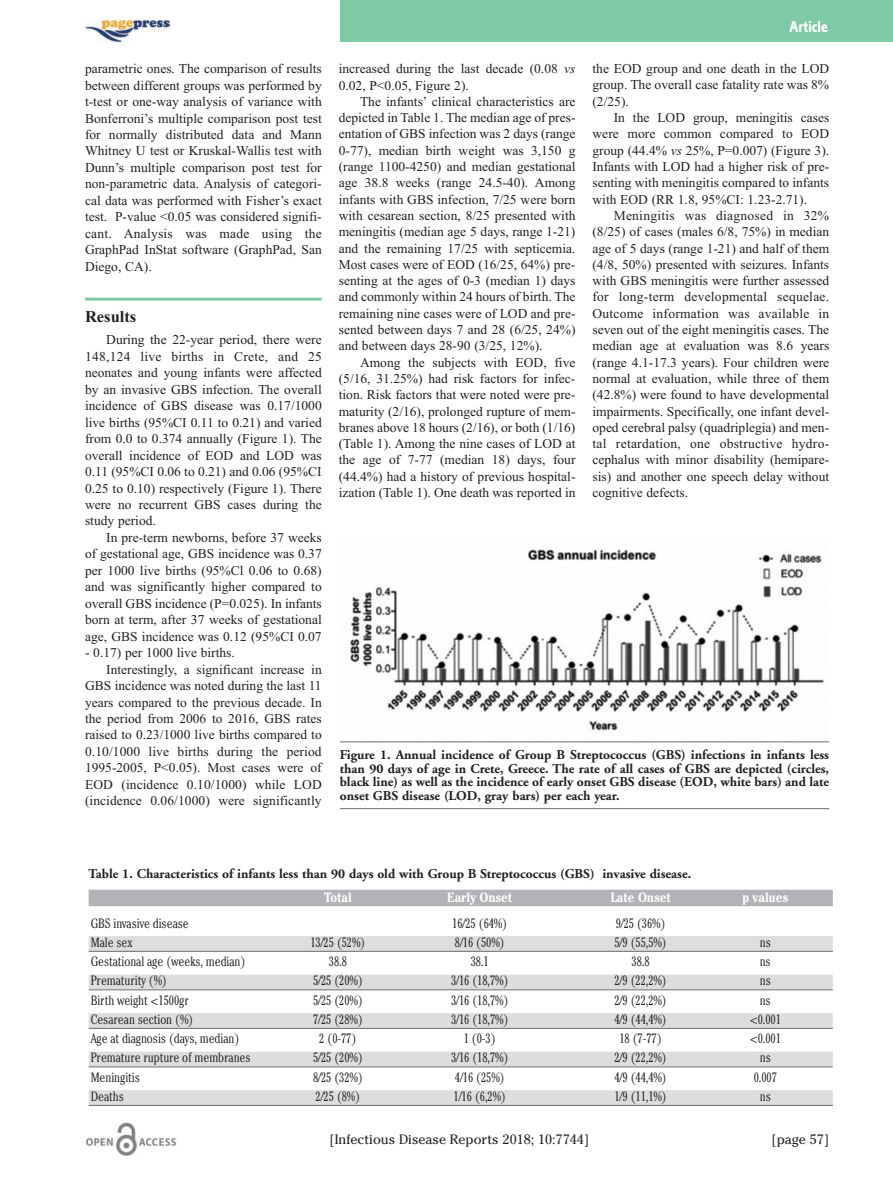
<style>
.page{position:relative;width:893px;height:1191px;background:#fff}
.page>*{position:absolute;margin:0;border:0;box-sizing:border-box;transform-origin:0 0}
.t1{font:700 16.5px "Times New Roman";color:#231f20}
.t2{font:16.5px "Corinthian Bold Condensed Plain";color:#fff}
.t3{font:13.5px/16.4px "Times New Roman";color:#231f20;text-align:justify}
.t4{font:300 condensed 13.5px "Cheltenham";letter-spacing:-.01em;color:#231f20}
.t5{font:700 13.5px/13.5px "Adobe Garamond";color:#231f20;text-align:justify}
.t6{font:13.5px "Cheltenham";color:#231f20}
.t7{font:700 condensed 13.5px "Cheltenham";letter-spacing:-.01em;color:#fff}
.s1{font-style:italic}
</style>
<div class="page">
<hr style="left:85px;top:298px;width:237px;height:3px;background:#7dcaa4">
<div style="left:340px;top:0;width:553px;height:42px;background:#7dcaa4"></div>
<img style="left:86px;top:1123px;width:91px;height:33px">
<img style="left:85px;top:19px;width:85px;height:24px">
<hr style="left:340px;top:741px;width:489px;height:1px;background:#6c6d70">
<hr style="left:340px;top:808px;width:489px;height:1px;background:#6c6d70">
<img style="left:350px;top:549px;width:475px;height:182px">
<div style="left:89px;top:889px;width:744px;height:17px;background:#b2b3b7"></div>
<div style="left:89px;top:936px;width:744px;height:15px;background:#dcdddf"></div>
<hr style="left:89px;top:951px;width:744px;height:1px;background:#6c6d70">
<div style="left:89px;top:974px;width:744px;height:15px;background:#dcdddf"></div>
<hr style="left:89px;top:989px;width:744px;height:1px;background:#6c6d70">
<div style="left:89px;top:1013px;width:744px;height:15px;background:#dcdddf"></div>
<hr style="left:89px;top:1028px;width:744px;height:1px;background:#6c6d70">
<div style="left:89px;top:1051px;width:744px;height:15px;background:#dcdddf"></div>
<hr style="left:89px;top:1066px;width:744px;height:1px;background:#6c6d70">
<div style="left:89px;top:1090px;width:744px;height:15px;background:#dcdddf"></div>
<hr style="left:89px;top:1105px;width:744px;height:1px;background:#6c6d70">
<p class="t3" style="left:85px;top:60px;width:238px">parametric ones. The comparison of results between different groups was performed by t-test or one-way analysis of variance with Bonferroni’s multiple comparison post test for normally distributed data and Mann Whitney U test or Kruskal-Wallis test with Dunn’s multiple comparison post test for non-parametric data. Analysis of categori&shy;cal data was performed with Fisher’s exact test. P-value &lt;0.05 was considered signifi&shy;cant. Analysis was made using the GraphPad InStat software (GraphPad, San Diego, CA).</p>
<p class="t1" style="left:85px;top:306px;width:53px">Results</p>
<p class="t3" style="left:85px;top:331px;width:238px;text-indent:21px">During the 22-year period, there were 148,124 live births in Crete, and 25 neonates and young infants were affected by an invasive GBS infection. The overall incidence of GBS disease was 0.17/1000 live births (95%CI 0.11 to 0.21) and varied from 0.0 to 0.374 annually (Figure 1). The overall incidence of EOD and LOD was 0.11 (95%CI 0.06 to 0.21) and 0.06 (95%CI 0.25 to 0.10) respectively (Figure 1). There were no recurrent GBS cases during the study period.</p>
<p class="t3" style="left:85px;top:529px;width:238px;text-indent:21px">In pre-term newborns, before 37 weeks of gestational age, GBS incidence was 0.37 per 1000 live births (95%Cl 0.06 to 0.68) and was significantly higher compared to overall GBS incidence (P=0.025). In infants born at term, after 37 weeks of gestational age, GBS incidence was 0.12 (95%CI 0.07</p>
<p class="t3" style="left:85px;top:644px;width:151px">- 0.17) per 1000 live births.</p>
<p class="t3" style="left:106px;top:661px;width:217px">Interestingly, a significant increase in</p>
<p class="t3" style="left:85px;top:677px;width:238px">GBS incidence was noted during the last 11</p>
<p class="t3" style="left:85px;top:693px;width:238px">years compared to the previous decade. In</p>
<p class="t3" style="left:85px;top:710px;width:238px">the period from 2006 to 2016, GBS rates</p>
<p class="t3" style="left:85px;top:726px;width:238px">raised to 0.23/1000 live births compared to</p>
<p class="t3" style="left:85px;top:743px;width:238px">0.10/1000 live births during the period</p>
<p class="t3" style="left:85px;top:759px;width:238px">1995-2005, P&lt;0.05). Most cases were of</p>
<p class="t3" style="left:85px;top:776px;width:238px">EOD (incidence 0.10/1000) while LOD</p>
<p class="t3" style="left:85px;top:792px;width:238px">(incidence 0.06/1000) were significantly</p>
<p class="t3" style="left:339px;top:60px;width:238px">increased during the last decade (0.08 <span class="s1">vs<br></span>0.02, P&lt;0.05, Figure 2).</p>
<p class="t3" style="left:339px;top:93px;width:238px;text-indent:21px">The infants’ clinical characteristics are depicted in Table 1. The median age of pres&shy;entation of GBS infection was 2 days (range 0-77), median birth weight was 3,150 g (range 1100-4250) and median gestational age 38.8 weeks (range 24.5-40). Among infants with GBS infection, 7/25 were born with cesarean section, 8/25 presented with meningitis (median age 5 days, range 1-21) and the remaining 17/25 with septicemia.<br>Most cases were of EOD (16/25, 64%) pre&shy;senting at the ages of 0-3 (median 1) days and commonly within 24 hours of birth. The remaining nine cases were of LOD and pre&shy;sented between days 7 and 28 (6/25, 24%) and between days 28-90 (3/25, 12%).</p>
<p class="t3" style="left:339px;top:354px;width:238px;text-indent:21px">Among the subjects with EOD, five (5/16, 31.25%) had risk factors for infec&shy;tion. Risk factors that were noted were pre&shy;maturity (2/16), prolonged rupture of mem&shy;branes above 18 hours (2/16), or both (1/16) (Table 1). Among the nine cases of LOD at the age of 7-77 (median 18) days, four (44.4%) had a history of previous hospital&shy;ization (Table 1). One death was reported in</p>
<p class="t2" style="left:789px;top:21px;width:40px">Article</p>
<p class="t3" style="left:592px;top:60px;width:238px">the EOD group and one death in the LOD group. The overall case fatality rate was 8% (2/25).</p>
<p class="t3" style="left:592px;top:109px;width:238px;text-indent:21px">In the LOD group, meningitis cases were more common compared to EOD group (44.4% <span class="s1">vs</span> 25%, P=0.007) (Figure 3).<br>Infants with LOD had a higher risk of pre&shy;senting with meningitis compared to infants with EOD (RR 1.8, 95%CI: 1.23-2.71).</p>
<p class="t3" style="left:592px;top:207px;width:238px;text-indent:21px">Meningitis was diagnosed in 32% (8/25) of cases (males 6/8, 75%) in median age of 5 days (range 1-21) and half of them (4/8, 50%) presented with seizures. Infants with GBS meningitis were further assessed for long-term developmental sequelae.<br>Outcome information was available in seven out of the eight meningitis cases. The median age at evaluation was 8.6 years (range 4.1-17.3 years). Four children were normal at evaluation, while three of them (42.8%) were found to have developmental impairments. Specifically, one infant devel&shy;oped cerebral palsy (quadriplegia) and men&shy;tal retardation, one obstructive hydro&shy;cephalus with minor disability (hemipare&shy;sis) and another one speech delay without cognitive defects.</p>
<p class="t5" style="left:340px;top:749px;width:491px">Figure 1. Annual incidence of Group B Streptococcus (GBS) infections in infants less than 90 days of age in Crete, Greece. The rate of all cases of GBS are depicted (circles, black line) as well as the incidence of early onset GBS disease (EOD, white bars) and late onset GBS disease (LOD, gray bars) per each year.</p>
<p class="t5" style="left:89px;top:868px;width:604px">Table 1. Characteristics of infants less than 90 days old with Group B Streptococcus (GBS) invasive disease.</p>
<p class="t7" style="left:324px;top:892px;width:29px">Total</p>
<p class="t7" style="left:447px;top:892px;width:67px">Early Onset</p>
<p class="t7" style="left:610px;top:892px;width:62px">Late Onset</p>
<p class="t7" style="left:742px;top:892px;width:48px">p values</p>
<p class="t4" style="left:91px;top:918px;width:100px">GBS invasive disease</p>
<p class="t4" style="left:452px;top:918px;width:57px">16/25 (64%)</p>
<p class="t4" style="left:616px;top:918px;width:51px">9/25 (36%)</p>
<p class="t4" style="left:91px;top:937px;width:43px">Male sex</p>
<p class="t4" style="left:310px;top:937px;width:57px">13/25 (52%)</p>
<p class="t4" style="left:455px;top:937px;width:51px">8/16 (50%)</p>
<p class="t4" style="left:614px;top:937px;width:54px">5/9 (55,5%)</p>
<p class="t4" style="left:760px;top:937px;width:13px">ns</p>
<p class="t4" style="left:91px;top:956px;width:157px">Gestational age (weeks, median)</p>
<p class="t4" style="left:329px;top:956px;width:20px">38.8</p>
<p class="t4" style="left:471px;top:956px;width:20px">38.1</p>
<p class="t4" style="left:632px;top:956px;width:20px">38.8</p>
<p class="t4" style="left:760px;top:956px;width:13px">ns</p>
<p class="t4" style="left:91px;top:976px;width:78px">Prematurity (%)</p>
<p class="t4" style="left:313px;top:976px;width:51px">5/25 (20%)</p>
<p class="t4" style="left:451px;top:976px;width:59px">3/16 (18,7%)</p>
<p class="t4" style="left:614px;top:976px;width:54px">2/9 (22,2%)</p>
<p class="t4" style="left:760px;top:976px;width:13px">ns</p>
<p class="t4" style="left:91px;top:995px;width:100px">Birth weight &lt;1500gr</p>
<p class="t4" style="left:313px;top:995px;width:51px">5/25 (20%)</p>
<p class="t4" style="left:451px;top:995px;width:59px">3/16 (18,7%)</p>
<p class="t4" style="left:614px;top:995px;width:54px">2/9 (22,2%)</p>
<p class="t4" style="left:760px;top:995px;width:13px">ns</p>
<p class="t4" style="left:91px;top:1014px;width:104px">Cesarean section (%)</p>
<p class="t4" style="left:313px;top:1014px;width:51px">7/25 (28%)</p>
<p class="t4" style="left:451px;top:1014px;width:59px">3/16 (18,7%)</p>
<p class="t4" style="left:614px;top:1014px;width:54px">4/9 (44,4%)</p>
<p class="t4" style="left:750px;top:1014px;width:33px">&lt;0.001</p>
<p class="t4" style="left:91px;top:1033px;width:150px">Age at diagnosis (days, median)</p>
<p class="t4" style="left:319px;top:1033px;width:39px">2 (0-77)</p>
<p class="t4" style="left:464px;top:1033px;width:34px">1 (0-3)</p>
<p class="t4" style="left:619px;top:1033px;width:44px">18 (7-77)</p>
<p class="t4" style="left:750px;top:1033px;width:33px">&lt;0.001</p>
<p class="t4" style="left:91px;top:1053px;width:161px">Premature rupture of membranes</p>
<p class="t4" style="left:313px;top:1053px;width:51px">5/25 (20%)</p>
<p class="t4" style="left:451px;top:1053px;width:59px">3/16 (18,7%)</p>
<p class="t4" style="left:614px;top:1053px;width:54px">2/9 (22,2%)</p>
<p class="t4" style="left:760px;top:1053px;width:13px">ns</p>
<p class="t4" style="left:91px;top:1072px;width:51px">Meningitis</p>
<p class="t4" style="left:313px;top:1072px;width:51px">8/25 (32%)</p>
<p class="t4" style="left:455px;top:1072px;width:51px">4/16 (25%)</p>
<p class="t4" style="left:614px;top:1072px;width:54px">4/9 (44,4%)</p>
<p class="t4" style="left:754px;top:1072px;width:25px">0.007</p>
<p class="t4" style="left:91px;top:1091px;width:35px">Deaths</p>
<p class="t4" style="left:316px;top:1091px;width:46px">2/25 (8%)</p>
<p class="t4" style="left:454px;top:1091px;width:54px">1/16 (6,2%)</p>
<p class="t4" style="left:614px;top:1091px;width:54px">1/9 (11,1%)</p>
<p class="t4" style="left:760px;top:1091px;width:13px">ns</p>
<p class="t6" style="left:329px;top:1131px;width:261px">[Infectious Disease Reports 2018; 10:7744]</p>
<p class="t6" style="left:771px;top:1131px;width:59px">[page 57]</p>
</div>
